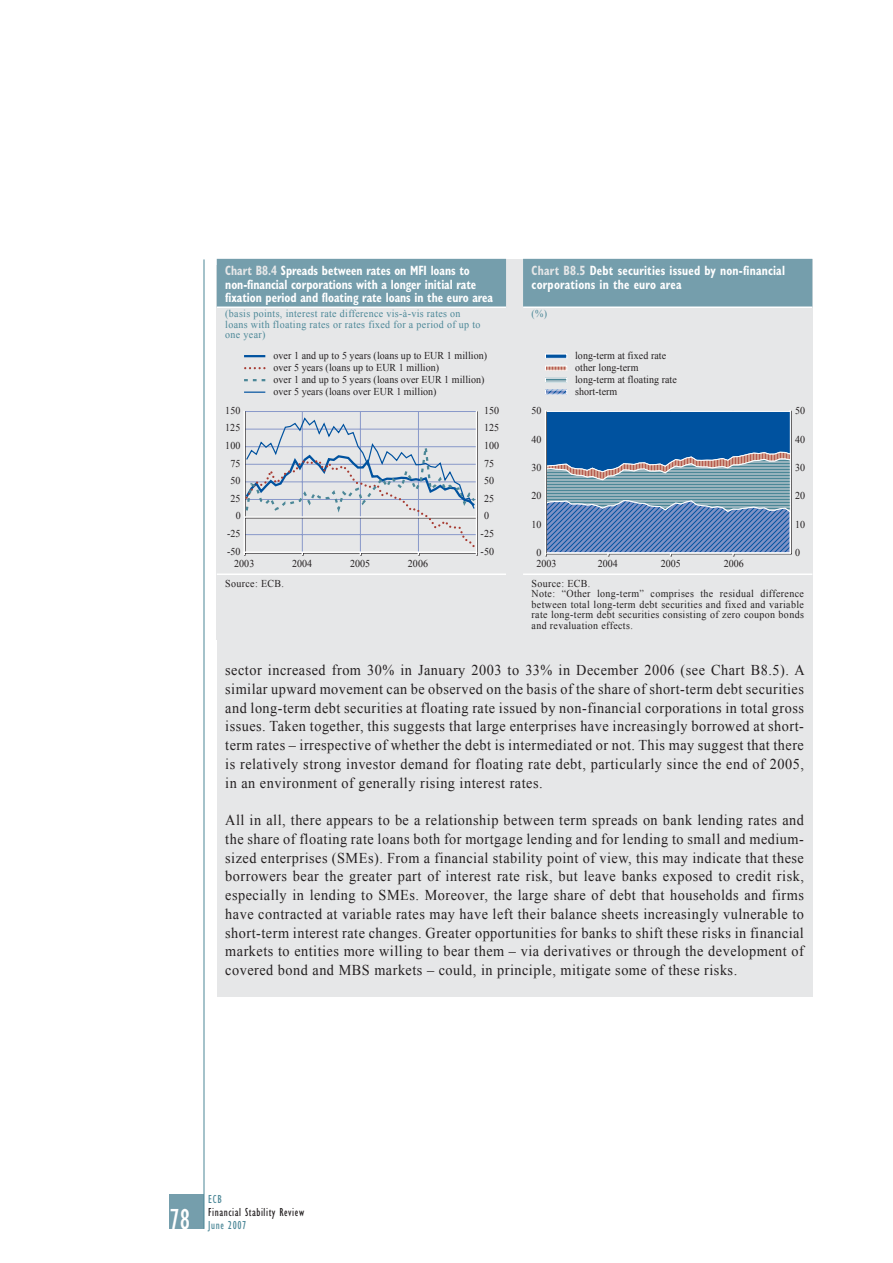
<style>
.page{position:relative;width:893px;height:1263px;background:#fff}
.page>*{position:absolute;margin:0;border:0;box-sizing:border-box;transform-origin:0 0}
.t1{font:condensed 30px "Gill Sans";color:#fff;scale:.95 1}
.t2{font:15px/18.8px "Times New Roman";letter-spacing:.035em;color:#231f20;text-align:justify;scale:.95 1}
.t3{font:700 condensed 13.5px/13.5px "Gill Sans";letter-spacing:-.005em;color:#fff;scale:.85 1}
.t4{font:700 condensed 13.5px/13.5px "Gill Sans";letter-spacing:.015em;color:#fff;scale:.85 1}
.t5{font:condensed 12px "Gill Sans";letter-spacing:.05em;color:#231f20;scale:.95 1}
.t6{font:condensed 12px "Gill Sans";letter-spacing:.05em;color:#4b8797;scale:.95 1}
.t7{font:10.5px/12px "Times New Roman";letter-spacing:.005em;color:#231f20;scale:.95 1}
.t8{font:10.5px/10.5px "Times New Roman";letter-spacing:.035em;color:#231f20;scale:.95 1}
.t9{font:10.5px/10.5px "Times New Roman";letter-spacing:.035em;color:#4b8797;scale:.95 1}
.s1{color:#e6e7e8}
</style>
<div class="page">
<div style="left:170px;top:1195px;width:34px;height:34px;background:#759eac"></div>
<hr style="left:204px;top:259px;width:1px;height:970px;background:#4b8797">
<div style="left:217px;top:259px;width:595px;height:737px;background:#e6e7e8"></div>
<div style="left:217px;top:259px;width:289px;height:49px;background:#759eac"></div>
<hr style="left:217px;top:307px;width:289px;height:1px;background:#fff">
<div style="left:523px;top:259px;width:289px;height:49px;background:#759eac"></div>
<hr style="left:523px;top:307px;width:289px;height:1px;background:#fff">
<hr style="left:523px;top:574px;width:289px;height:1px;background:#fff">
<hr style="left:217px;top:574px;width:289px;height:1px;background:#fff">
<hr style="left:546px;top:553px;width:245px;height:1px;background:#231f20">
<hr style="left:789px;top:411px;width:2px;height:142px;background:#fff">
<hr style="left:545px;top:354px;width:21px;height:4px;background:#00529f">
<div style="left:545px;top:354px;width:22px;height:5px;border:1px solid #fff"></div>
<svg style="left:547px;top:368px;width:18px;height:1px"></svg>
<div style="left:545px;top:366px;width:22px;height:5px;border:1px solid #fff"></div>
<div style="left:545px;top:378px;width:22px;height:4px;border:1px solid #fff"></div>
<svg style="left:545px;top:411px;width:245px;height:145px"></svg>
<hr style="left:244px;top:411px;width:233px;height:1px;background:#8898c9">
<hr style="left:302px;top:412px;width:1px;height:140px;background:#8898c9">
<hr style="left:360px;top:412px;width:1px;height:140px;background:#8898c9">
<hr style="left:418px;top:412px;width:1px;height:140px;background:#8898c9">
<hr style="left:476px;top:412px;width:2px;height:141px;background:#231f20">
<hr style="left:244px;top:355px;width:21px;height:2px;background:#00529f">
<svg style="left:245px;top:367px;width:21px;height:2px"></svg>
<svg style="left:244px;top:379px;width:21px;height:2px"></svg>
<hr style="left:243px;top:412px;width:2px;height:140px;background:#fff">
<hr style="left:476px;top:412px;width:1px;height:140px;background:#fff">
<svg style="left:243px;top:416px;width:235px;height:140px"></svg>
<svg style="left:244px;top:392px;width:21px;height:1px"></svg>
<p class="t3" style="left:225px;top:265px;width:316px"><span class="s1">Chart B8.4</span> Spreads between rates on MFI loans to non-financial corporations with a longer initial rate fixation period and floating rate loans in the euro area</p>
<p class="t9" style="left:225px;top:308px;width:270px">(basis points, interest rate difference vis-à-vis rates on loans with floating rates or rates fixed for a period of up to one year)</p>
<p class="t7" style="left:273px;top:349px;width:226px">over 1 and up to 5 years (loans up to EUR 1 million) over 5 years (loans up to EUR 1 million)<br>over 1 and up to 5 years (loans over EUR 1 million) over 5 years (loans over EUR 1 million)</p>
<p class="t7" style="left:225px;top:404px;width:17px">150</p>
<p class="t7" style="left:484px;top:404px;width:17px">150</p>
<p class="t7" style="left:225px;top:422px;width:17px">125</p>
<p class="t7" style="left:484px;top:422px;width:17px">125</p>
<p class="t7" style="left:225px;top:440px;width:17px">100</p>
<p class="t7" style="left:484px;top:440px;width:17px">100</p>
<p class="t7" style="left:230px;top:457px;width:12px">75</p>
<p class="t7" style="left:484px;top:457px;width:12px">75</p>
<p class="t7" style="left:230px;top:475px;width:12px">50</p>
<p class="t7" style="left:484px;top:475px;width:12px">50</p>
<p class="t7" style="left:230px;top:492px;width:12px">25</p>
<p class="t7" style="left:484px;top:492px;width:12px">25</p>
<p class="t7" style="left:236px;top:510px;width:7px">0</p>
<p class="t7" style="left:484px;top:510px;width:7px">0</p>
<p class="t7" style="left:227px;top:527px;width:16px">-25</p>
<p class="t7" style="left:480px;top:527px;width:16px">-25</p>
<p class="t7" style="left:227px;top:545px;width:16px">-50</p>
<p class="t7" style="left:480px;top:545px;width:16px">-50</p>
<p class="t7" style="left:234px;top:557px;width:23px">2003</p>
<p class="t7" style="left:292px;top:557px;width:23px">2004</p>
<p class="t7" style="left:350px;top:557px;width:23px">2005</p>
<p class="t7" style="left:408px;top:557px;width:23px">2006</p>
<p class="t8" style="left:225px;top:578px;width:63px">Source: ECB.</p>
<p class="t4" style="left:531px;top:265px;width:299px"><span class="s1">Chart B8.5</span> Debt securities issued by non-financial corporations in the euro area</p>
<p class="t9" style="left:531px;top:308px;width:18px">(%)</p>
<p class="t7" style="left:575px;top:349px;width:109px">long-term at fixed rate other long-term long-term at floating rate short-term</p>
<p class="t7" style="left:531px;top:405px;width:12px">50</p>
<p class="t7" style="left:795px;top:405px;width:12px">50</p>
<p class="t7" style="left:531px;top:433px;width:12px">40</p>
<p class="t7" style="left:795px;top:433px;width:12px">40</p>
<p class="t7" style="left:531px;top:461px;width:12px">30</p>
<p class="t7" style="left:795px;top:461px;width:12px">30</p>
<p class="t7" style="left:531px;top:490px;width:12px">20</p>
<p class="t7" style="left:795px;top:490px;width:12px">20</p>
<p class="t7" style="left:531px;top:518px;width:12px">10</p>
<p class="t7" style="left:795px;top:518px;width:12px">10</p>
<p class="t7" style="left:536px;top:546px;width:7px">0</p>
<p class="t7" style="left:795px;top:546px;width:7px">0</p>
<p class="t7" style="left:536px;top:557px;width:23px">2003</p>
<p class="t7" style="left:597px;top:557px;width:23px">2004</p>
<p class="t7" style="left:660px;top:557px;width:23px">2005</p>
<p class="t7" style="left:723px;top:557px;width:23px">2006</p>
<p class="t8" style="left:531px;top:578px;width:288px">Source: ECB.<br>Note: “Other long-term” comprises the residual difference between total long-term debt securities and fixed and variable rate long-term debt securities consisting of zero coupon bonds and revaluation effects.</p>
<p class="t2" style="left:225px;top:661px;width:611px">sector increased from 30% in January 2003 to 33% in December 2006 (see Chart B8.5). A similar upward movement can be observed on the basis of the share of short-term debt securities and long-term debt securities at floating rate issued by non-financial corporations in total gross issues. Taken together, this suggests that large enterprises have increasingly borrowed at short&shy;term rates – irrespective of whether the debt is intermediated or not. This may suggest that there is relatively strong investor demand for floating rate debt, particularly since the end of 2005, in an environment of generally rising interest rates.</p>
<p class="t2" style="left:225px;top:811px;width:610px">All in all, there appears to be a relationship between term spreads on bank lending rates and the share of floating rate loans both for mortgage lending and for lending to small and medium&shy;sized enterprises (SMEs). From a financial stability point of view, this may indicate that these borrowers bear the greater part of interest rate risk, but leave banks exposed to credit risk, especially in lending to SMEs. Moreover, the large share of debt that households and firms have contracted at variable rates may have left their balance sheets increasingly vulnerable to short-term interest rate changes. Greater opportunities for banks to shift these risks in financial markets to entities more willing to bear them – via derivatives or through the development of covered bond and MBS markets – could, in principle, mitigate some of these risks.</p>
<h1 class="t1" style="left:169px;top:1208px;width:23px">78</h1>
<p class="t6" style="left:208px;top:1195px;width:16px">ECB</p>
<p class="t5" style="left:208px;top:1208px;width:102px">Financial Stability Review</p>
<p class="t6" style="left:208px;top:1221px;width:42px">June 2007</p>
</div>
